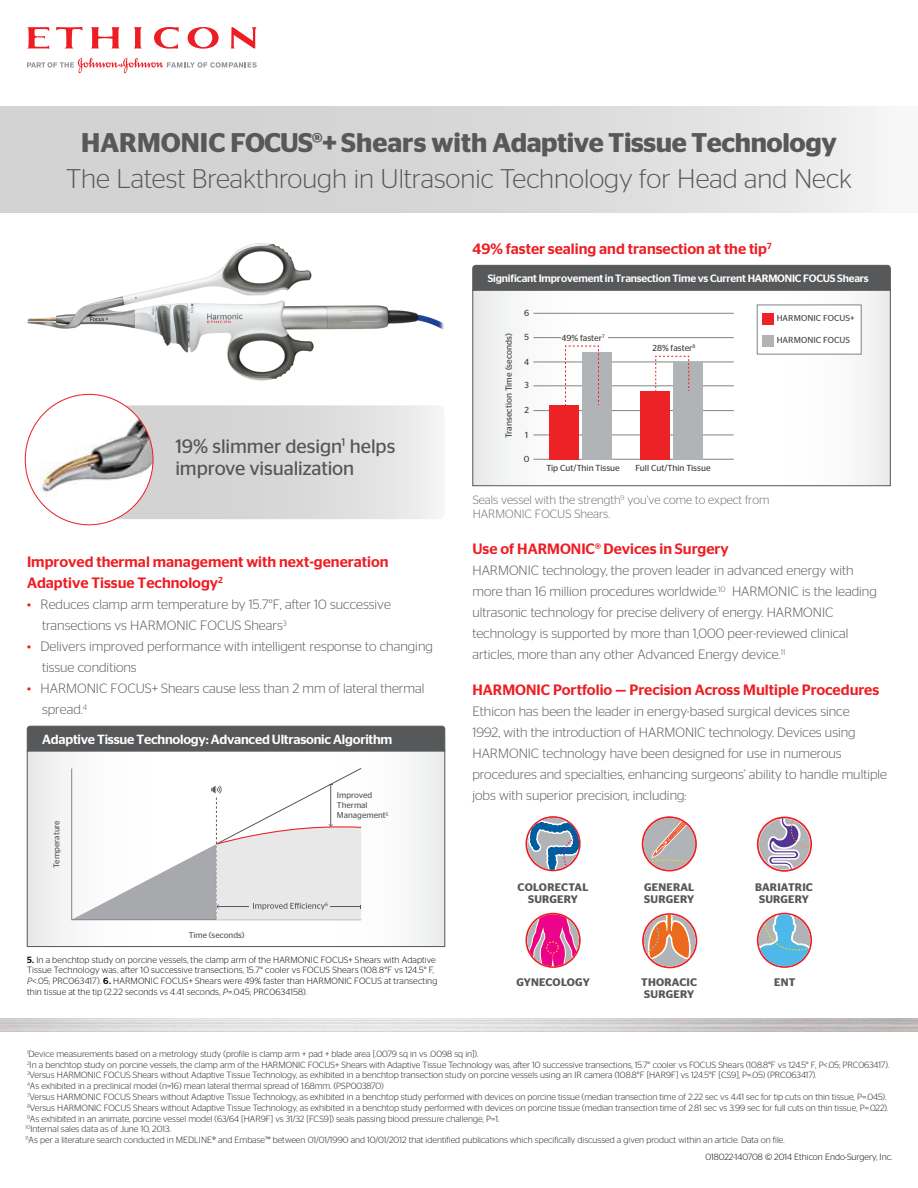
<style>
.page{position:relative;width:918px;height:1188px;background:#fff}
.page>*{position:absolute;margin:0;border:0;box-sizing:border-box;transform-origin:0 0}
.t1{font:300 27px "Stag Sans";color:#57585a}
.t2{font:600 27px "Stag Sans";letter-spacing:-.015em;color:#57585a}
.t3{font:19.5px/22.5px "Stag Sans";letter-spacing:-.005em;color:#56565a}
.t4{font:500 15px/21px "Stag Sans";color:#ee1d23}
.t5{font:300 13.5px/21px "Stag Sans";color:#57585a}
.t6{font:500 13.35px "Stag Sans";letter-spacing:-.015em;color:#fff}
.t7{font:300 12px/14.4px "Stag Sans";color:#6c6d70}
.t8{font:600 10.95px/12.3px "Stag Sans";letter-spacing:.02em;color:#57585a;text-align:center}
.t9{font:500 10.65px "Stag Sans";letter-spacing:-.015em;color:#fff}
.t10{font:300 9px/10.8px "Stag Sans";color:#231f20}
.t11{font:300 9px/10.8px "Stag Sans";letter-spacing:.01em;color:#050504}
.t12{font:8.7px "Stag Sans";color:#414042}
.t13{font:8.4px/10.1px "Stag Sans";color:#57585a}
.t14{font:4.95px "Stag Sans";color:#57585a}
.s1{color:#ee1d23}
.s2{font-weight:500}
.s3{font-style:italic}
</style>
<div class="page">
<svg style="left:27px;top:27px;width:22px;height:22px"></svg>
<svg style="left:56px;top:27px;width:26px;height:21px"></svg>
<svg style="left:91px;top:27px;width:28px;height:21px"></svg>
<svg style="left:134px;top:27px;width:8px;height:21px"></svg>
<svg style="left:154px;top:27px;width:25px;height:22px"></svg>
<svg style="left:231px;top:27px;width:25px;height:21px"></svg>
<svg style="left:188px;top:27px;width:31px;height:22px"></svg>
<svg style="left:27px;top:58px;width:230px;height:15px"></svg>
<img style="left:27px;top:243px;width:417px;height:137px">
<svg style="left:642px;top:913px;width:55px;height:55px"></svg>
<svg style="left:757px;top:817px;width:55px;height:55px"></svg>
<svg style="left:757px;top:913px;width:55px;height:55px"></svg>
<svg style="left:526px;top:913px;width:55px;height:55px"></svg>
<div style="left:547px;top:942px;width:12px;height:12px;border:1px dashed #ffdf01;border-radius:50%"></div>
<svg style="left:526px;top:816px;width:55px;height:55px"></svg>
<svg style="left:642px;top:816px;width:55px;height:55px"></svg>
<div style="left:0;top:106px;width:918px;height:106px;background:linear-gradient(to right,#cbcbcc,#ececec)"></div>
<img style="left:0;top:1019px;width:918px;height:13px">
<svg style="left:475px;top:292px;width:413px;height:192px"></svg>
<div style="left:473px;top:290px;width:417px;height:196px;border:1px solid #57585a"></div>
<svg style="left:472px;top:265px;width:419px;height:26px;background:#58595b"></svg>
<div style="left:757px;top:305px;width:105px;height:49px;background:#fff;border:1px solid #808385"></div>
<div style="left:762px;top:313px;width:12px;height:12px;background:#ed2226"></div>
<div style="left:762px;top:335px;width:12px;height:11px;background:#b1b4b6"></div>
<hr style="left:533px;top:313px;width:201px;height:1px;background:#808385">
<hr style="left:533px;top:337px;width:201px;height:1px;background:#808385">
<hr style="left:533px;top:362px;width:201px;height:1px;background:#808385">
<hr style="left:533px;top:386px;width:201px;height:1px;background:#808385">
<hr style="left:533px;top:410px;width:201px;height:1px;background:#808385">
<hr style="left:533px;top:435px;width:201px;height:1px;background:#808385">
<hr style="left:533px;top:459px;width:201px;height:1px;background:#808385">
<div style="left:583px;top:352px;width:29px;height:107px;background:#b1b4b6"></div>
<div style="left:549px;top:405px;width:30px;height:54px;background:#ed2226"></div>
<div style="left:673px;top:362px;width:30px;height:97px;background:#b1b4b6"></div>
<div style="left:640px;top:391px;width:30px;height:68px;background:#ed2226"></div>
<svg style="left:655px;top:356px;width:34px;height:35px"></svg>
<svg style="left:565px;top:346px;width:34px;height:59px"></svg>
<div style="left:561px;top:332px;width:47px;height:12px;background:#fff"></div>
<div style="left:27px;top:751px;width:418px;height:196px;background:linear-gradient(to bottom,#f3f4f4,#f5f5f6)"></div>
<div style="left:27px;top:751px;width:418px;height:196px;border:1px solid #57585a"></div>
<div style="left:27px;top:726px;width:418px;height:25px;background:#57585a"></div>
<svg style="left:72px;top:768px;width:290px;height:152px"></svg>
<svg style="left:153px;top:405px;width:285px;height:114px;background:#dcdcdc"></svg>
<img style="left:25px;top:394px;width:128px;height:131px">
<h1 class="t2" style="left:81px;top:127px;width:757px">HARMONIC FOCUS®+ Shears with Adaptive Tissue Technology</h1>
<h1 class="t1" style="left:66px;top:164px;width:787px">The Latest Breakthrough in Ultrasonic Technology for Head and Neck</h1>
<h2 class="t3" style="left:175px;top:435px;width:221px">19% slimmer design<sup>1</sup> helps improve visualization</h2>
<h3 class="t4" style="left:27px;top:552px;width:363px">Improved thermal management with next-generation<br>Adaptive Tissue Technology<sup>2</sup></h3>
<h3 class="t5" style="left:42px;top:594px;width:350px;text-indent:-15px"><span class="s1">•</span> Reduces clamp arm temperature by 15.7°F, after 10 successive transections vs HARMONIC FOCUS Shears<sup>3</sup></h3>
<h3 class="t5" style="left:42px;top:636px;width:392px;text-indent:-15px"><span class="s1">•</span> Delivers improved performance with intelligent response to changing tissue conditions</h3>
<h3 class="t5" style="left:42px;top:678px;width:384px;text-indent:-15px"><span class="s1">•</span> HARMONIC FOCUS+ Shears cause less than 2 mm of lateral thermal spread.<sup>4</sup></h3>
<h3 class="t6" style="left:42px;top:732px;width:352px">Adaptive Tissue Technology: Advanced Ultrasonic Algorithm</h3>
<p class="t13" style="left:52px;top:868px;width:49px;rotate:-90deg">Temperature</p>
<p class="t13" style="left:189px;top:930px;width:57px">Time (seconds)</p>
<p class="t13" style="left:337px;top:790px;width:53px">Improved<br>Thermal<br>Management<sup>5</sup></p>
<p class="t14" style="left:325px;top:901px;width:4px">6</p>
<p class="t11" style="left:27px;top:954px;width:412px"><span class="s2">5.</span> In a benchtop study on porcine vessels, the clamp arm of the HARMONIC FOCUS+ Shears with Adaptive Tissue Technology was, after 10 successive transections, 15.7° cooler vs FOCUS Shears (108.8°F vs 124.5° F, <span class="s3">P</span>&lt;.05; PRC063417). <span class="s2">6.</span> HARMONIC FOCUS+ Shears were 49% faster than HARMONIC FOCUS at transecting thin tissue at the tip (2.22 seconds vs 4.41 seconds, <span class="s3">P</span>=.045; PRC0634158).</p>
<h3 class="t4" style="left:473px;top:238px;width:301px">49% faster sealing and transection at the tip<sup>7</sup></h3>
<p class="t9" style="left:488px;top:272px;width:383px">Significant Improvement in Transection Time vs Current HARMONIC FOCUS Shears</p>
<p class="t12" style="left:777px;top:314px;width:80px">HARMONIC FOCUS+</p>
<p class="t12" style="left:777px;top:335px;width:75px">HARMONIC FOCUS</p>
<p class="t12" style="left:524px;top:308px;width:7px">6</p>
<p class="t12" style="left:504px;top:438px;width:106px;rotate:-90deg">Transection Time (seconds)</p>
<p class="t12" style="left:653px;top:343px;width:44px">28% faster<sup>8</sup></p>
<p class="t12" style="left:524px;top:332px;width:6px">5</p>
<p class="t12" style="left:562px;top:333px;width:45px">49% faster<sup>7</sup></p>
<p class="t12" style="left:524px;top:357px;width:6px">4</p>
<p class="t12" style="left:525px;top:380px;width:6px">3</p>
<p class="t12" style="left:524px;top:405px;width:6px">2</p>
<p class="t12" style="left:525px;top:430px;width:5px">1</p>
<p class="t12" style="left:524px;top:454px;width:7px">0</p>
<p class="t12" style="left:546px;top:463px;width:75px">Tip Cut/Thin Tissue</p>
<p class="t12" style="left:636px;top:463px;width:77px">Full Cut/Thin Tissue</p>
<h3 class="t7" style="left:473px;top:492px;width:298px">Seals vessel with the strength<sup>9</sup> you’ve come to expect from<br>HARMONIC FOCUS Shears.</h3>
<h3 class="t4" style="left:472px;top:539px;width:258px">Use of HARMONIC® Devices in Surgery</h3>
<p class="t5" style="left:472px;top:560px;width:406px">HARMONIC technology, the proven leader in advanced energy with more than 16 million procedures worldwide.<sup>10</sup> HARMONIC is the leading ultrasonic technology for precise delivery of energy. HARMONIC technology is supported by more than 1,000 peer-reviewed clinical articles, more than any other Advanced Energy device.<sup>11</sup></p>
<h3 class="t4" style="left:472px;top:680px;width:408px">HARMONIC Portfolio — Precision Across Multiple Procedures</h3>
<p class="t5" style="left:472px;top:701px;width:416px">Ethicon has been the leader in energy-based surgical devices since<br>1992, with the introduction of HARMONIC technology. Devices using HARMONIC technology have been designed for use in numerous procedures and specialties, enhancing surgeons’ ability to handle multiple jobs with superior precision, including:</p>
<p class="t8" style="left:518px;top:881px;width:72px">COLORECTAL<br>SURGERY</p>
<p class="t8" style="left:644px;top:881px;width:52px;text-align:left">GENERAL<br>SURGERY</p>
<p class="t8" style="left:755px;top:881px;width:59px">BARIATRIC<br>SURGERY</p>
<p class="t8" style="left:641px;top:976px;width:57px;text-align:left">THORACIC<br>SURGERY</p>
<p class="t8" style="left:516px;top:976px;width:75px">GYNECOLOGY</p>
<p class="t8" style="left:774px;top:976px;width:23px">ENT</p>
<p class="t10" style="left:26px;top:1048px;width:865px"><sup>1</sup>Device measurements based on a metrology study (profile is clamp arm + pad + blade area [.0079 sq in vs .0098 sq in]).<br><sup>2</sup>In a benchtop study on porcine vessels, the clamp arm of the HARMONIC FOCUS+ Shears with Adaptive Tissue Technology was, after 10 successive transections, 15.7° cooler vs FOCUS Shears (108.8°F vs 124.5° F, P&lt;.05; PRC063417).<br><sup>3</sup>Versus HARMONIC FOCUS Shears without Adaptive Tissue Technology, as exhibited in a benchtop transection study on porcine vessels using an IR camera (108.8°F [HAR9F] vs 124.5°F [CS9], P=.05) (PRC063417).<br><sup>4</sup>As exhibited in a preclinical model (n=16) mean lateral thermal spread of 1.68mm. (PSP003870)<br><sup>7</sup>Versus HARMONIC FOCUS Shears without Adaptive Tissue Technology, as exhibited in a benchtop study performed with devices on porcine tissue (median transection time of 2.22 sec vs 4.41 sec for tip cuts on thin tissue, P=.045).<br><sup>8</sup>Versus HARMONIC FOCUS Shears without Adaptive Tissue Technology, as exhibited in a benchtop study performed with devices on porcine tissue (median transection time of 2.81 sec vs 3.99 sec for full cuts on thin tissue, P=.022).<br><sup>9</sup>As exhibited in an animate, porcine vessel model (63/64 [HAR9F] vs 31/32 [FCS9]) seals passing blood pressure challenge, P=1.<br><sup>10</sup>Internal sales data as of June 10, 2013.<br><sup>11</sup>As per a literature search conducted in MEDLINE® and Embase™ between 01/01/1990 and 10/01/2012 that identified publications which specifically discussed a given product within an article. Data on file.</p>
<p class="t11" style="left:705px;top:1152px;width:189px">018022-140708 © 2014 Ethicon Endo-Surgery, Inc.</p>
</div>
